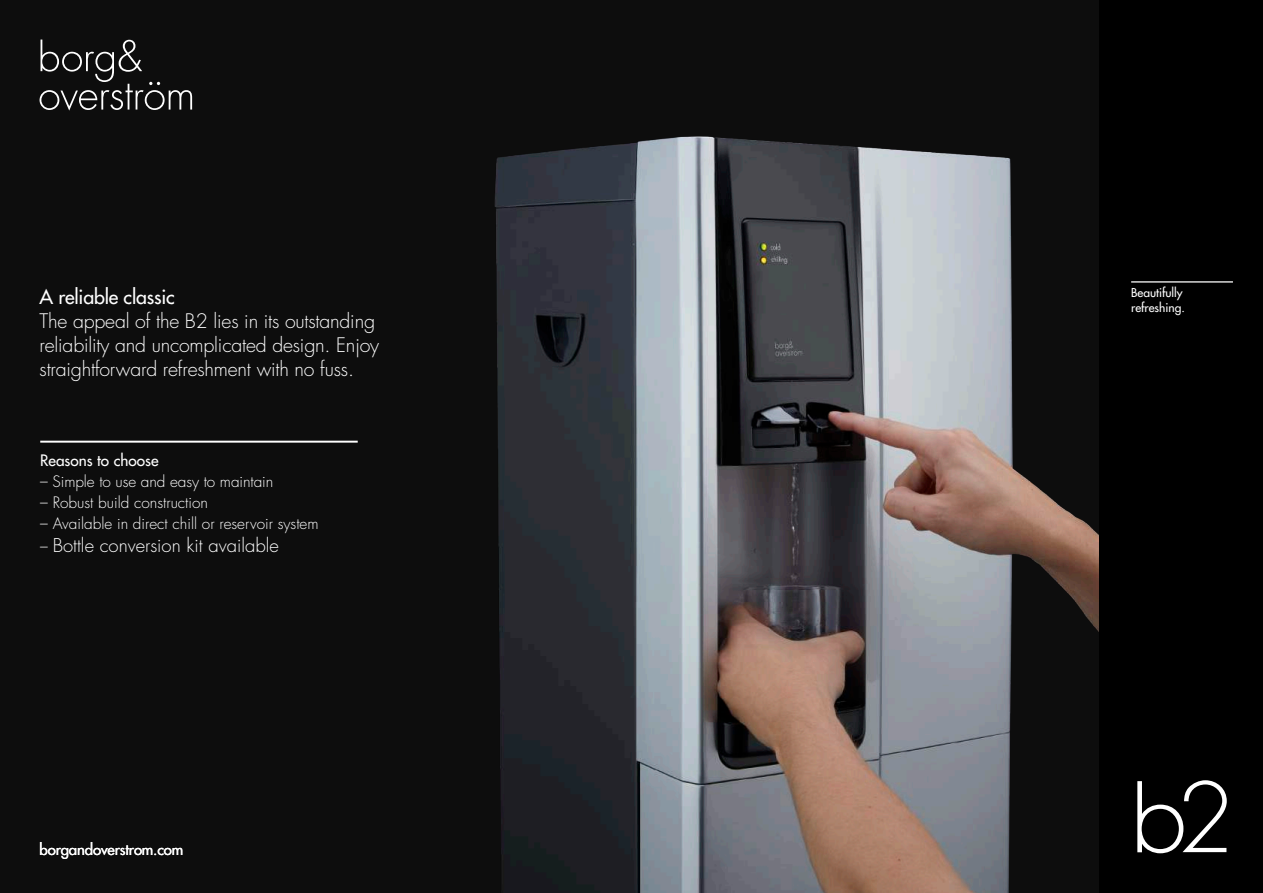
<style>
.page{position:relative;width:1263px;height:893px;background:#0d0d0d}
.page>*{position:absolute;margin:0;border:0;box-sizing:border-box;transform-origin:0 0}
.t1{font:300 19.5px/24px "Futura Std";letter-spacing:-.01em;color:#fff}
.t2{font:500 19.5px "Futura Std";letter-spacing:-.01em;color:#fff}
.t3{font:300 18.45px "Futura Std";color:#fff}
.t4{font:300 15.3px "Futura Std";color:#fff}
.t5{font:500 15.3px "Futura Std";color:#fff}
.t6{font:500 15px "Futura Std";letter-spacing:-.01em;color:#fff}
.t7{font:500 12px/15px "Futura Std";color:#fff}
.s1{font-size:15.3px}
</style>
<div class="page">
<svg style="left:40px;top:40px;width:152px;height:71px"></svg>
<img style="left:494px;top:40px;width:606px;height:853px">
<hr style="left:40px;top:441px;width:318px;height:2px;background:#fff">
<div style="left:1100px;top:0;width:163px;height:893px;background:#000"></div>
<svg style="left:1137px;top:780px;width:90px;height:73px"></svg>
<hr style="left:1131px;top:281px;width:102px;height:2px;background:#fff">
<p class="t2" style="left:40px;top:284px;width:137px">A reliable classic</p>
<p class="t1" style="left:40px;top:309px;width:341px">The appeal of the B2 lies in its outstanding reliability and uncomplicated design. Enjoy straightforward refreshment with no fuss.</p>
<p class="t5" style="left:40px;top:450px;width:120px">Reasons to choose</p>
<p class="t4" style="left:40px;top:472px;width:234px">– Simple to use and easy to maintain</p>
<p class="t4" style="left:40px;top:493px;width:169px">– Robust build construction</p>
<p class="t4" style="left:40px;top:514px;width:280px">– Available in direct chill or reservoir system</p>
<p class="t3" style="left:40px;top:534px;width:240px"><span class="s1">–</span> Bottle conversion kit available</p>
<p class="t6" style="left:40px;top:840px;width:145px">borgandoverstrom.com</p>
<p class="t7" style="left:1131px;top:286px;width:55px">Beautifully refreshing.</p>
</div>
